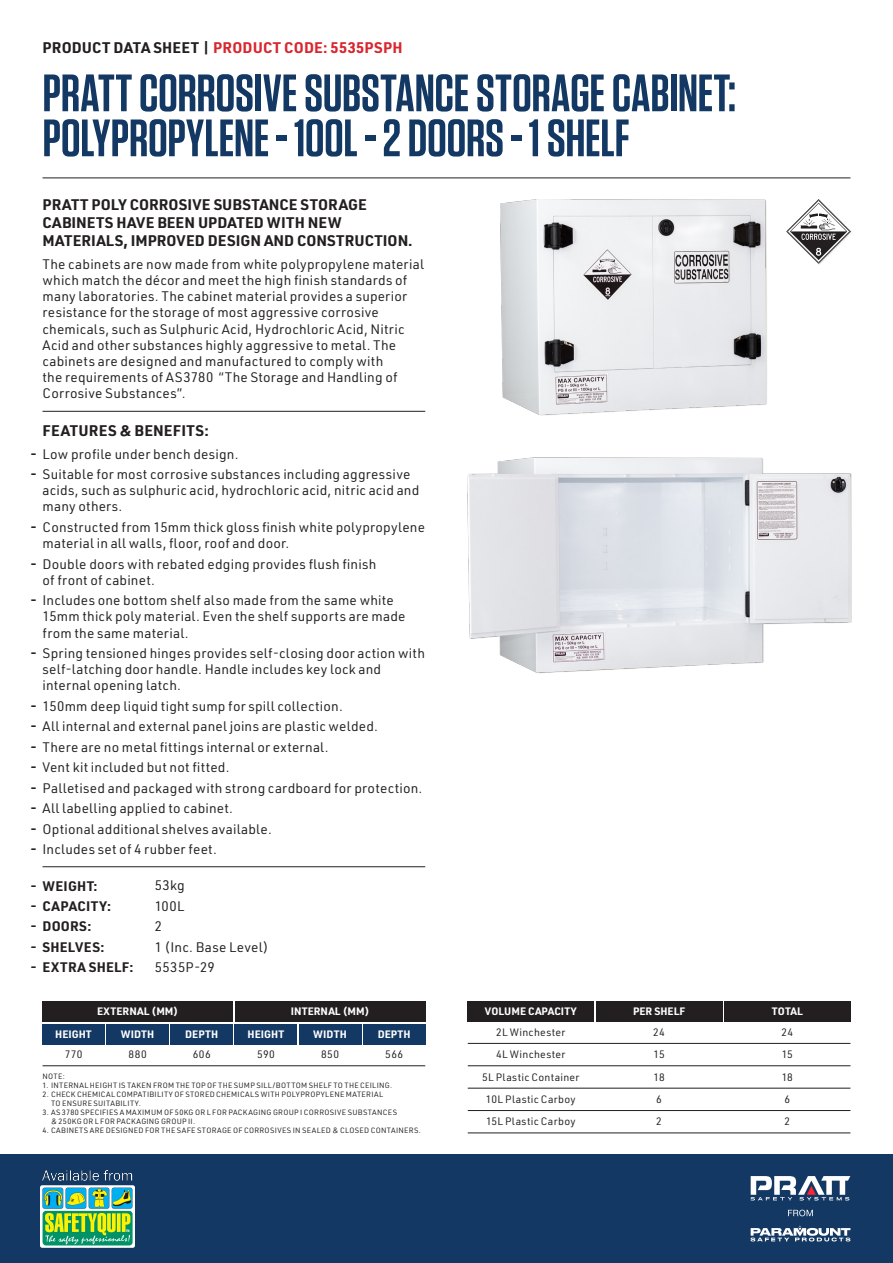
<style>
.page{position:relative;width:893px;height:1263px;background:#fff}
.page>*{position:absolute;margin:0;border:0;box-sizing:border-box;transform-origin:0 0}
.t1{font:600 52.5px "Tungsten";letter-spacing:-.005em;color:#133863}
.t2{font:700 15px/18px "URWDIN";letter-spacing:.01em;color:#231f20}
.t3{font:700 15px "URWDIN";letter-spacing:.015em;color:#d9262e}
.t4{font:13.5px/16.2px "URWDIN";letter-spacing:.015em;color:#231f20}
.t5{font:700 13.5px "URWDIN";letter-spacing:.025em;color:#231f20}
.t6{font:10.5px "URWDIN";letter-spacing:.03em;color:#231f20}
.t7{font:700 10.5px "URWDIN";color:#fff}
.t8{font:7.5px/9px "URWDIN";letter-spacing:.04em;color:#231f20}
.s1{color:#231f20}
.s2{font-weight:700}
</style>
<div class="page">
<hr style="left:43px;top:178px;width:807px;height:1px;background:#231f20">
<div style="left:43px;top:1024px;width:62px;height:20px;background:#133863"></div>
<div style="left:107px;top:1024px;width:62px;height:20px;background:#133863"></div>
<div style="left:171px;top:1024px;width:62px;height:20px;background:#133863"></div>
<div style="left:235px;top:1024px;width:62px;height:20px;background:#133863"></div>
<div style="left:299px;top:1024px;width:62px;height:20px;background:#133863"></div>
<div style="left:363px;top:1024px;width:62px;height:20px;background:#133863"></div>
<div style="left:43px;top:1001px;width:190px;height:21px;background:#231f20"></div>
<div style="left:235px;top:1001px;width:190px;height:21px;background:#231f20"></div>
<hr style="left:43px;top:1065px;width:382px;height:1px;background:#231f20">
<div style="left:468px;top:1001px;width:126px;height:21px;background:#231f20"></div>
<div style="left:724px;top:1001px;width:126px;height:21px;background:#231f20"></div>
<div style="left:596px;top:1001px;width:126px;height:21px;background:#231f20"></div>
<hr style="left:468px;top:1043px;width:382px;height:1px;background:#231f20">
<hr style="left:468px;top:1065px;width:382px;height:1px;background:#231f20">
<hr style="left:468px;top:1088px;width:382px;height:1px;background:#231f20">
<hr style="left:468px;top:1110px;width:382px;height:1px;background:#231f20">
<hr style="left:468px;top:1132px;width:382px;height:1px;background:#231f20">
<svg style="left:786px;top:199px;width:65px;height:65px"></svg>
<img style="left:468px;top:457px;width:382px;height:215px">
<div style="left:501px;top:199px;width:266px;height:217px;background:#231f20;opacity:.2"></div>
<img style="left:500px;top:200px;width:265px;height:214px">
<div style="left:0;top:1154px;width:893px;height:109px;background:#133863"></div>
<svg style="left:750px;top:1225px;width:100px;height:16px"></svg>
<svg style="left:751px;top:1176px;width:99px;height:24px"></svg>
<svg style="left:788px;top:1210px;width:25px;height:6px"></svg>
<hr style="left:43px;top:411px;width:382px;height:1px;background:#231f20">
<hr style="left:43px;top:866px;width:382px;height:1px;background:#231f20">
<img style="left:40px;top:1170px;width:95px;height:77px">
<p class="t3" style="left:43px;top:38px;width:361px"><span class="s1">PRODUCT DATA SHEET |</span> PRODUCT CODE: 5535PSPH</p>
<p class="t1" style="left:43px;top:65px;width:695px">PRATT CORROSIVE SUBSTANCE STORAGE CABINET:</p>
<p class="t1" style="left:43px;top:110px;width:589px">POLYPROPYLENE - 100L - 2 DOORS - 1 SHELF</p>
<p class="t2" style="left:43px;top:195px;width:372px">PRATT POLY CORROSIVE SUBSTANCE STORAGE<br>CABINETS HAVE BEEN UPDATED WITH NEW<br>MATERIALS, IMPROVED DESIGN AND CONSTRUCTION.</p>
<p class="t4" style="left:43px;top:255px;width:383px">The cabinets are now made from white polypropylene material which match the décor and meet the high finish standards of many laboratories. The cabinet material provides a superior resistance for the storage of most aggressive corrosive chemicals, such as Sulphuric Acid, Hydrochloric Acid, Nitric Acid and other substances highly aggressive to metal. The cabinets are designed and manufactured to comply with<br>the requirements of AS3780 “The Storage and Handling of Corrosive Substances”.</p>
<p class="t2" style="left:43px;top:421px;width:168px">FEATURES &amp; BENEFITS:</p>
<p class="t4" style="left:31px;top:445px;width:209px"><span class="s2">-</span> Low profile under bench design.</p>
<p class="t4" style="left:43px;top:466px;width:378px;text-indent:-12px"><span class="s2">-</span> Suitable for most corrosive substances including aggressive acids, such as sulphuric acid, hydrochloric acid, nitric acid and many others.</p>
<p class="t4" style="left:43px;top:518px;width:384px;text-indent:-12px"><span class="s2">-</span> Constructed from 15mm thick gloss finish white polypropylene material in all walls, floor, roof and door.</p>
<p class="t4" style="left:43px;top:555px;width:335px;text-indent:-12px"><span class="s2">-</span> Double doors with rebated edging provides flush finish of front of cabinet.</p>
<p class="t4" style="left:43px;top:592px;width:364px;text-indent:-12px"><span class="s2">-</span> Includes one bottom shelf also made from the same white<br>15mm thick poly material. Even the shelf supports are made from the same material.</p>
<p class="t4" style="left:43px;top:645px;width:384px;text-indent:-12px"><span class="s2">-</span> Spring tensioned hinges provides self-closing door action with self-latching door handle. Handle includes key lock and internal opening latch.</p>
<p class="t4" style="left:31px;top:697px;width:314px"><span class="s2">-</span> 150mm deep liquid tight sump for spill collection.</p>
<p class="t4" style="left:31px;top:718px;width:349px"><span class="s2">-</span> All internal and external panel joins are plastic welded.</p>
<p class="t4" style="left:31px;top:738px;width:299px"><span class="s2">-</span> There are no metal fittings internal or external.</p>
<p class="t4" style="left:31px;top:759px;width:200px"><span class="s2">-</span> Vent kit included but not fitted.</p>
<p class="t4" style="left:31px;top:779px;width:393px"><span class="s2">-</span> Palletised and packaged with strong cardboard for protection.</p>
<p class="t4" style="left:31px;top:800px;width:204px"><span class="s2">-</span> All labelling applied to cabinet.</p>
<p class="t4" style="left:31px;top:820px;width:243px"><span class="s2">-</span> Optional additional shelves available.</p>
<p class="t4" style="left:31px;top:841px;width:188px"><span class="s2">-</span> Includes set of 4 rubber feet.</p>
<p class="t5" style="left:31px;top:876px;width:68px">- WEIGHT:</p>
<p class="t5" style="left:31px;top:897px;width:82px">- CAPACITY:</p>
<p class="t5" style="left:31px;top:917px;width:62px">- DOORS:</p>
<p class="t5" style="left:31px;top:938px;width:75px">- SHELVES:</p>
<p class="t5" style="left:31px;top:958px;width:104px">- EXTRA SHELF:</p>
<p class="t4" style="left:155px;top:877px;width:32px">53kg</p>
<p class="t4" style="left:155px;top:898px;width:31px">100L</p>
<p class="t4" style="left:155px;top:918px;width:9px">2</p>
<p class="t4" style="left:155px;top:938px;width:116px">1 (Inc. Base Level)</p>
<p class="t4" style="left:155px;top:959px;width:62px">5535P-29</p>
<p class="t7" style="left:97px;top:1004px;width:83px">EXTERNAL (MM)</p>
<p class="t7" style="left:291px;top:1004px;width:80px">INTERNAL (MM)</p>
<p class="t7" style="left:55px;top:1027px;width:38px">HEIGHT</p>
<p class="t7" style="left:121px;top:1027px;width:35px">WIDTH</p>
<p class="t7" style="left:185px;top:1027px;width:34px">DEPTH</p>
<p class="t7" style="left:248px;top:1027px;width:38px">HEIGHT</p>
<p class="t7" style="left:313px;top:1027px;width:35px">WIDTH</p>
<p class="t7" style="left:378px;top:1027px;width:34px">DEPTH</p>
<p class="t6" style="left:65px;top:1048px;width:19px">770</p>
<p class="t6" style="left:129px;top:1048px;width:20px">880</p>
<p class="t6" style="left:193px;top:1048px;width:19px">606</p>
<p class="t6" style="left:257px;top:1048px;width:19px">590</p>
<p class="t6" style="left:321px;top:1048px;width:20px">850</p>
<p class="t6" style="left:385px;top:1048px;width:19px">566</p>
<p class="t8" style="left:43px;top:1072px;width:24px">NOTE:</p>
<p class="t8" style="left:43px;top:1081px;width:351px">1. INTERNAL HEIGHT IS TAKEN FROM THE TOP OF THE SUMP SILL/BOTTOM SHELF TO THE CEILING.</p>
<p class="t8" style="left:51px;top:1090px;width:334px;text-indent:-9px">2. CHECK CHEMICAL COMPATIBILITY OF STORED CHEMICALS WITH POLYPROPYLENE MATERIAL<br>TO ENSURE SUITABILITY.</p>
<p class="t8" style="left:51px;top:1108px;width:347px;text-indent:-9px">3. AS 3780 SPECIFIES A MAXIMUM OF 50KG OR L FOR PACKAGING GROUP I CORROSIVE SUBSTANCES &amp; 250KG OR L FOR PACKAGING GROUP II.</p>
<p class="t8" style="left:43px;top:1126px;width:380px">4. CABINETS ARE DESIGNED FOR THE SAFE STORAGE OF CORROSIVES IN SEALED &amp; CLOSED CONTAINERS.</p>
<p class="t7" style="left:485px;top:1004px;width:93px">VOLUME CAPACITY</p>
<p class="t6" style="left:496px;top:1025px;width:71px">2L Winchester</p>
<p class="t6" style="left:496px;top:1048px;width:71px">4L Winchester</p>
<p class="t6" style="left:482px;top:1070px;width:99px">5L Plastic Container</p>
<p class="t6" style="left:486px;top:1092px;width:91px">10L Plastic Carboy</p>
<p class="t6" style="left:486px;top:1115px;width:91px">15L Plastic Carboy</p>
<p class="t7" style="left:633px;top:1004px;width:54px">PER SHELF</p>
<p class="t7" style="left:772px;top:1004px;width:33px">TOTAL</p>
<p class="t6" style="left:653px;top:1025px;width:13px">24</p>
<p class="t6" style="left:653px;top:1048px;width:13px">15</p>
<p class="t6" style="left:653px;top:1070px;width:13px">18</p>
<p class="t6" style="left:656px;top:1092px;width:7px">6</p>
<p class="t6" style="left:656px;top:1115px;width:7px">2</p>
<p class="t6" style="left:782px;top:1025px;width:13px">24</p>
<p class="t6" style="left:782px;top:1048px;width:13px">15</p>
<p class="t6" style="left:782px;top:1070px;width:13px">18</p>
<p class="t6" style="left:784px;top:1092px;width:7px">6</p>
<p class="t6" style="left:784px;top:1115px;width:7px">2</p>
</div>
